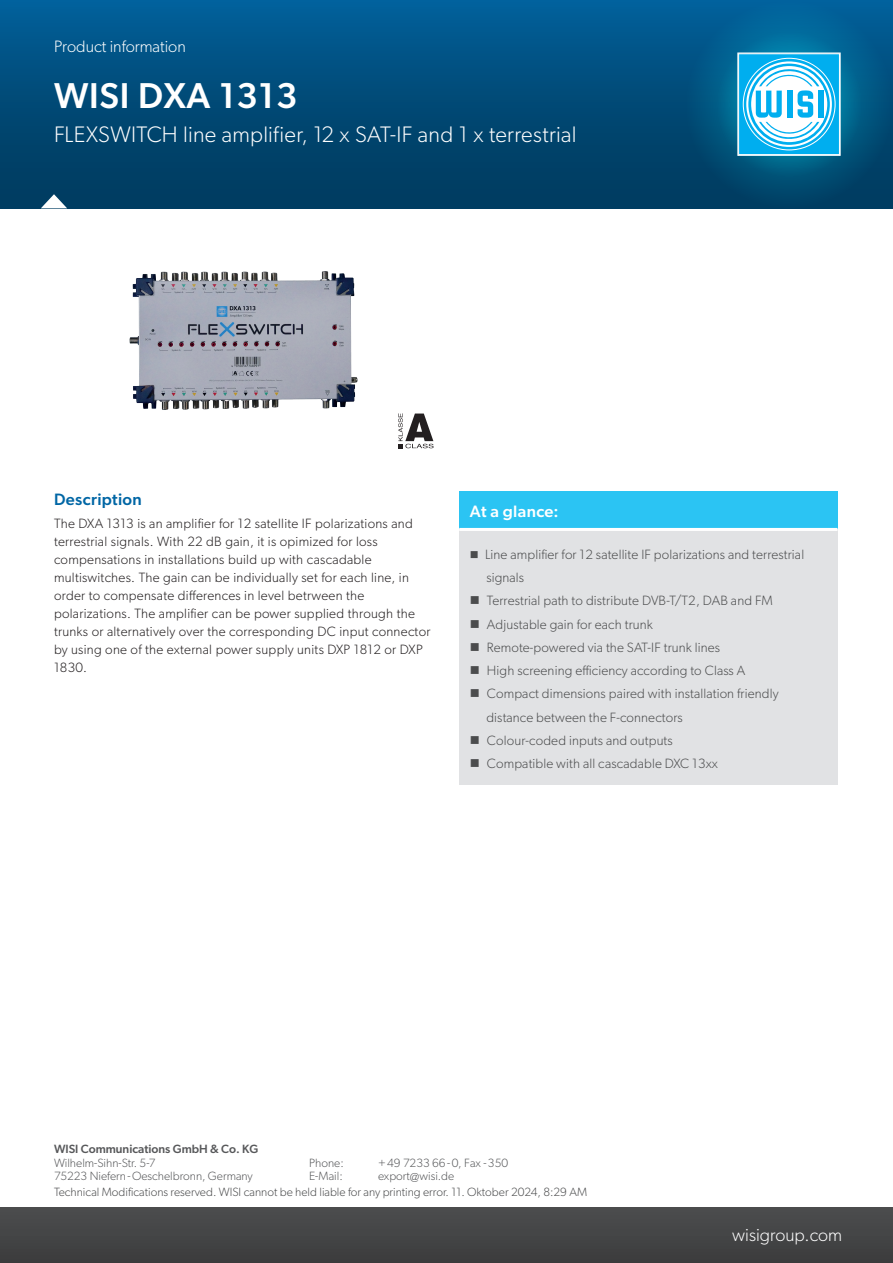
<style>
.page{position:relative;width:893px;height:1263px;background:#fff}
.page>*{position:absolute;margin:0;border:0;box-sizing:border-box;transform-origin:0 0}
.Headline_H1_24_pt{font:500 36px "Gibson";letter-spacing:.02em;color:#fff}
.Headline_H2{font:300 22.5px "Gibson";letter-spacing:.01em;color:#fff}
.t1{font:300 18px "Gibson";color:#fff}
.t2{font:300 16.5px "Gibson";color:#fff}
.Headline_H3_11_Pt{font:500 16.5px "Gibson";letter-spacing:.02em;color:#0166a5}
.Headline_H3_11_Pt-2{font:500 16.5px "Gibson";letter-spacing:.02em;color:#fff}
.Copy_neu{font:300 13.5px/18px "Gibson";letter-spacing:.02em;color:#231f20}
.t3{font:300 13.5px/23.2px "Gibson";letter-spacing:.01em;color:#4b4c4d}
.t4{font:300 12px "Gibson";color:#57585a}
.t5{font:300 12px "Gibson";color:#4b4c4d}
.t6{font:500 12px "Gibson";color:#57585a}
</style>
<div class="page">
<div style="left:0;top:0;width:893px;height:208px;background:linear-gradient(to bottom,#015e97,#00385b)"></div>
<div style="left:685px;top:0;width:208px;height:208px;background:linear-gradient(to bottom,#01669e,#004263);border-radius:50%"></div>
<svg style="left:716px;top:31px;width:146px;height:146px;background:#026992"></svg>
<div style="left:739px;top:54px;width:100px;height:101px;background:#00aeef"></div>
<svg style="left:743px;top:58px;width:93px;height:92px"></svg>
<svg style="left:744px;top:59px;width:91px;height:90px"></svg>
<svg style="left:746px;top:61px;width:86px;height:86px"></svg>
<svg style="left:748px;top:64px;width:82px;height:81px"></svg>
<svg style="left:751px;top:66px;width:76px;height:76px"></svg>
<div style="left:818px;top:91px;width:6px;height:27px;background:#00aeef"></div>
<svg style="left:756px;top:69px;width:63px;height:72px"></svg>
<div style="left:737px;top:53px;width:104px;height:103px;border:1px solid #fff"></div>
<div style="left:0;top:1208px;width:893px;height:55px;background:#454647"></div>
<svg style="left:41px;top:194px;width:26px;height:14px"></svg>
<img style="left:129px;top:271px;width:304px;height:177px">
<div style="left:459px;top:491px;width:378px;height:38px;background:#2bc4f3"></div>
<div style="left:459px;top:529px;width:378px;height:256px;background:#e1e2e4"></div>
<hr style="left:459px;top:528px;width:378px;height:3px;background:#fff">
<p class="t2" style="left:54px;top:37px;width:133px">Product information</p>
<p class="Headline_H1_24_pt" style="left:54px;top:74px;width:245px">WISI DXA 1313</p>
<p class="Headline_H2" style="left:54px;top:121px;width:524px">FLEXSWITCH line amplifier, 12 x SAT-IF and 1 x terrestrial</p>
<p class="Headline_H3_11_Pt" style="left:54px;top:490px;width:89px">Description</p>
<p class="Copy_neu" style="left:54px;top:514px;width:378px">The DXA 1313 is an amplifier for 12 satellite IF polarizations and terrestrial signals. With 22 dB gain, it is opimized for loss compensations in installations build up with cascadable multiswitches. The gain can be individually set for each line, in order to compensate differences in level betrween the polarizations. The amplifier can be power supplied through the trunks or alternatively over the corresponding DC input connector by using one of the external power supply units DXP 1812 or DXP 1830.</p>
<p class="Headline_H3_11_Pt-2" style="left:470px;top:501px;width:90px">At a glance:</p>
<p class="t3" style="left:485px;top:542px;width:321px">Line amplifier for 12 satellite IF polarizations and terrestrial signals</p>
<p class="t3" style="left:487px;top:589px;width:287px">Terrestrial path to distribute DVB-T/T2, DAB and FM</p>
<p class="t3" style="left:487px;top:612px;width:167px">Adjustable gain for each trunk</p>
<p class="t3" style="left:487px;top:635px;width:235px">Remote-powered via the SAT-IF trunk lines</p>
<p class="t3" style="left:487px;top:658px;width:260px">High screening efficiency according to Class A</p>
<p class="t3" style="left:486px;top:682px;width:294px">Compact dimensions paired with installation friendly distance between the F-connectors</p>
<p class="t3" style="left:487px;top:728px;width:187px">Colour-coded inputs and outputs</p>
<p class="t3" style="left:487px;top:751px;width:233px">Compatible with all cascadable DXC 13xx</p>
<p class="t6" style="left:54px;top:1142px;width:206px">WISI Communications GmbH &amp; Co. KG</p>
<p class="t4" style="left:54px;top:1155px;width:103px">Wilhelm-Sihn-Str. 5-7</p>
<p class="t4" style="left:309px;top:1155px;width:36px">Phone:</p>
<p class="t4" style="left:378px;top:1155px;width:132px">+49 7233 66-0, Fax -350</p>
<p class="t4" style="left:54px;top:1169px;width:200px">75223 Niefern-Oeschelbronn, Germany</p>
<p class="t4" style="left:309px;top:1169px;width:35px">E-Mail:</p>
<p class="t4" style="left:378px;top:1169px;width:78px">export@wisi.de</p>
<p class="t5" style="left:54px;top:1185px;width:535px">Technical Modifications reserved. WISI cannot be held liable for any printing error. 11. Oktober 2024, 8:29 AM</p>
<h3 class="t1" style="left:732px;top:1224px;width:111px">wisigroup.com</h3>
</div>
